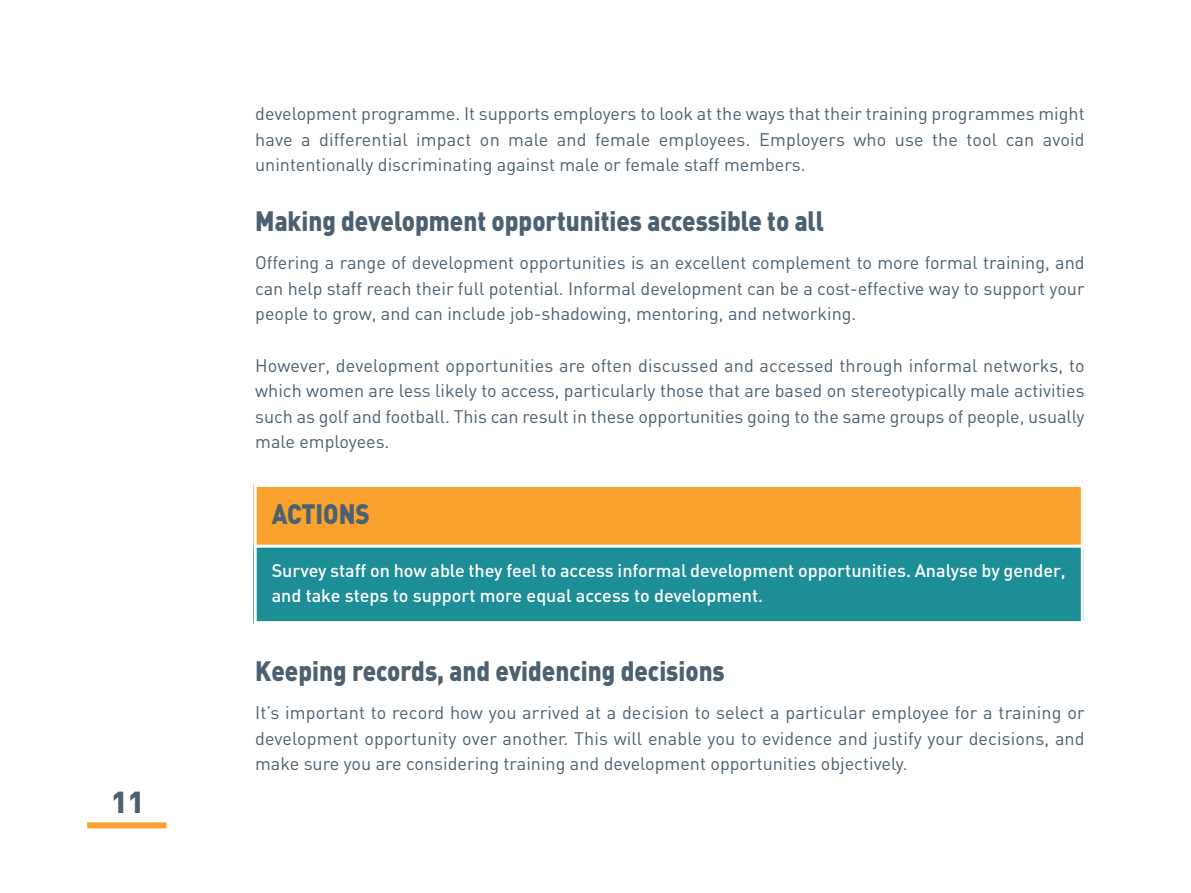
<style>
.page{position:relative;width:1191px;height:893px;background:#fff}
.page>*{position:absolute;margin:0;border:0;box-sizing:border-box;transform-origin:0 0}
.t1{font:900 30px "DIN";color:#4b6172}
.t2{font:900 27.75px "DIN";color:#4b6172;scale:.87 1}
.t3{font:18px/25.5px "DIN";color:#4b6172;text-align:justify}
.t4{font:500 18px/25.5px "DIN";color:#fff}
</style>
<div class="page">
<div style="left:87px;top:822px;width:79px;height:6px;background:#f9a22d"></div>
<div style="left:254px;top:484px;width:829px;height:62px;background:#f9a22d"></div>
<div style="left:254px;top:546px;width:829px;height:78px;background:#1d8e96"></div>
<hr style="left:254px;top:484px;width:3px;height:140px;background:#fff">
<hr style="left:1080px;top:484px;width:3px;height:140px;background:#fff">
<hr style="left:254px;top:484px;width:829px;height:3px;background:#fff">
<hr style="left:254px;top:545px;width:829px;height:3px;background:#fff">
<hr style="left:254px;top:621px;width:829px;height:3px;background:#fff">
<h1 class="t1" style="left:111px;top:785px;width:35px">11</h1>
<p class="t3" style="left:255px;top:101px;width:831px">development programme. It supports employers to look at the ways that their training programmes might have a differential impact on male and female employees. Employers who use the tool can avoid unintentionally discriminating against male or female staff members.</p>
<h2 class="t2" style="left:255px;top:205px;width:655px">Making development opportunities accessible to all</h2>
<p class="t3" style="left:255px;top:251px;width:831px">Offering a range of development opportunities is an excellent complement to more formal training, and can help staff reach their full potential. Informal development can be a cost-effective way to support your people to grow, and can include job-shadowing, mentoring, and networking.</p>
<p class="t3" style="left:255px;top:353px;width:831px">However, development opportunities are often discussed and accessed through informal networks, to which women are less likely to access, particularly those that are based on stereotypically male activities such as golf and football. This can result in these opportunities going to the same groups of people, usually male employees.</p>
<h2 class="t2" style="left:272px;top:499px;width:114px">ACTIONS</h2>
<p class="t4" style="left:272px;top:558px;width:795px">Survey staff on how able they feel to access informal development opportunities. Analyse by gender, and take steps to support more equal access to development.</p>
<h2 class="t2" style="left:255px;top:655px;width:541px">Keeping records, and evidencing decisions</h2>
<p class="t3" style="left:255px;top:700px;width:831px">It’s important to record how you arrived at a decision to select a particular employee for a training or development opportunity over another. This will enable you to evidence and justify your decisions, and make sure you are considering training and development opportunities objectively.</p>
</div>
